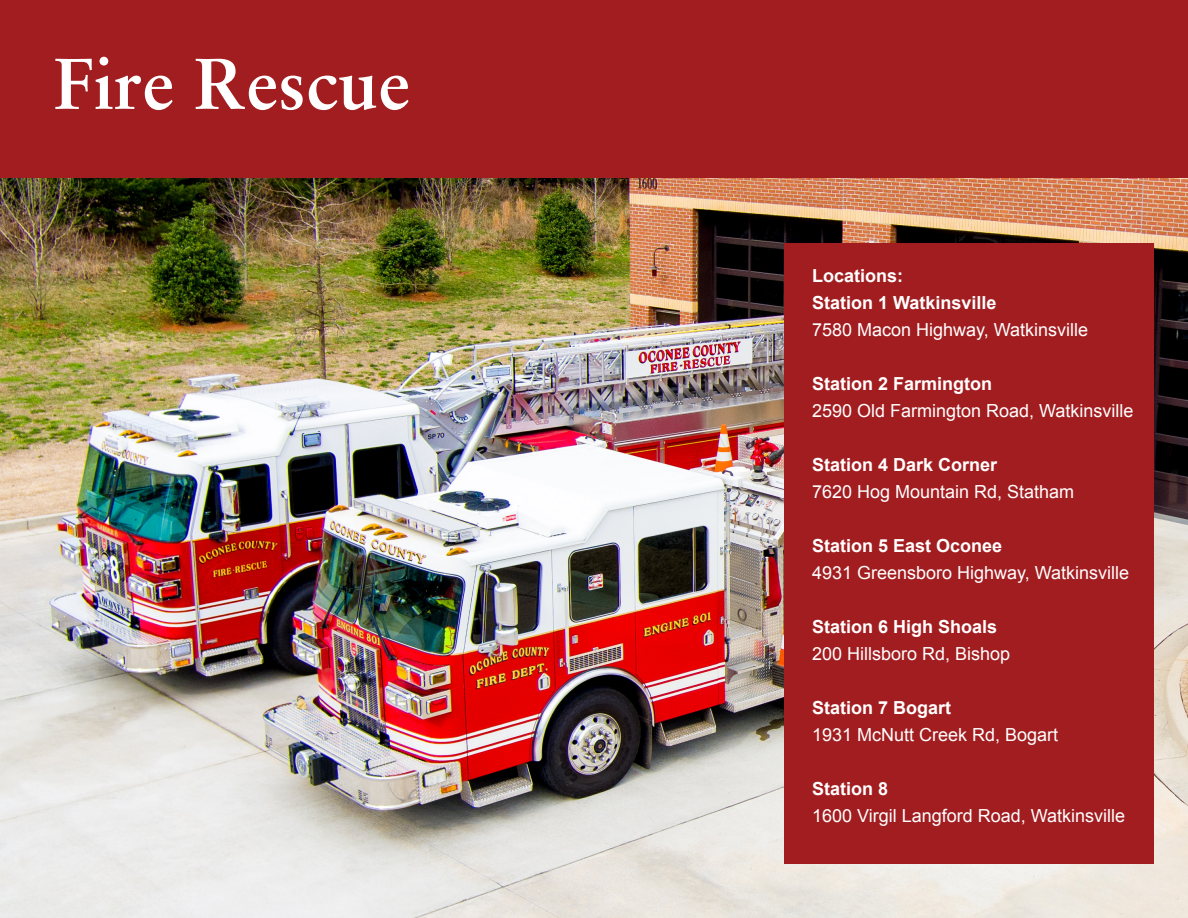
<style>
.page{position:relative;width:1188px;height:918px;background:#fff}
.page>*{position:absolute;margin:0;border:0;box-sizing:border-box;transform-origin:0 0}
.t1{font:700 72px "Sabon LT Pro";color:#fff}
.t2{font:18px "Arial";color:#fff}
.t3{font:700 18px "Arial";color:#fff}
</style>
<div class="page">
<img style="left:0;top:177px;width:1188px;height:741px">
<div style="left:784px;top:243px;width:369px;height:621px;background:#a21d20"></div>
<div style="left:0;top:0;width:1188px;height:177px;background:#a21d20"></div>
<p class="t1" style="left:54px;top:39px;width:357px">Fire Rescue</p>
<p class="t3" style="left:812px;top:264px;width:93px">Locations:</p>
<p class="t3" style="left:812px;top:291px;width:186px">Station 1 Watkinsville</p>
<p class="t2" style="left:812px;top:318px;width:278px">7580 Macon Highway, Watkinsville</p>
<p class="t3" style="left:812px;top:372px;width:182px">Station 2 Farmington</p>
<p class="t2" style="left:812px;top:399px;width:323px">2590 Old Farmington Road, Watkinsville</p>
<p class="t3" style="left:812px;top:453px;width:187px">Station 4 Dark Corner</p>
<p class="t2" style="left:812px;top:480px;width:264px">7620 Hog Mountain Rd, Statham</p>
<p class="t3" style="left:812px;top:534px;width:192px">Station 5 East Oconee</p>
<p class="t2" style="left:812px;top:561px;width:319px">4931 Greensboro Highway, Watkinsville</p>
<p class="t3" style="left:812px;top:615px;width:187px">Station 6 High Shoals</p>
<p class="t2" style="left:812px;top:642px;width:200px">200 Hillsboro Rd, Bishop</p>
<p class="t3" style="left:812px;top:696px;width:141px">Station 7 Bogart</p>
<p class="t2" style="left:812px;top:723px;width:248px">1931 McNutt Creek Rd, Bogart</p>
<p class="t3" style="left:812px;top:777px;width:78px">Station 8</p>
<p class="t2" style="left:812px;top:804px;width:315px">1600 Virgil Langford Road, Watkinsville</p>
</div>
